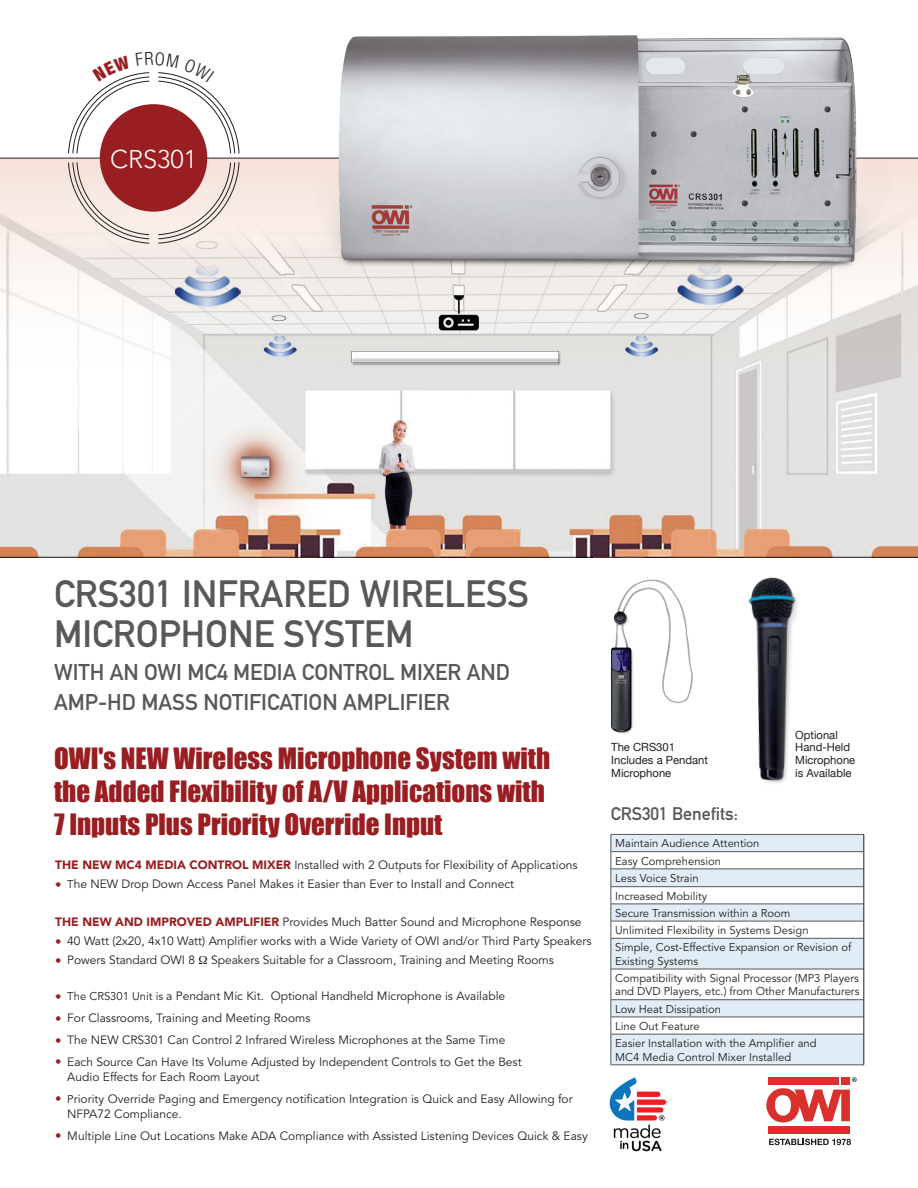
<style>
.page{position:relative;width:918px;height:1188px;background:#fff}
.page>*{position:absolute;margin:0;border:0;box-sizing:border-box;transform-origin:0 0}
.Main_Adjective_Title{font:700 37.5px "DIN Alternate";color:#57585a}
.Main_Adjective_Title-2{font:27px/33px "Impact";color:#981e21}
.Main_Model_Number_To{font:300 25.5px "Avenir";color:#fff}
.Main_Adjective_Title-3{font:700 22.5px "DIN Alternate";color:#57585a}
.Features{font:700 18px "DIN Alternate";color:#57585a}
.Specs_Avenir_Book{font:12px/15px "Avenir";color:#231f20}
.Specs_Avenir_Book-2{font:11.25px/13.5px "Avenir";color:#231f20}
.t1{font:11.25px "Helvetica Neue";color:#231f20}
.s1{font-weight:900;color:#981e21}
.s2{font-size:12.75px;color:#981e21}
.s3{font-size:11.25px}
</style>
<div class="page">
<svg style="left:0;top:159px;width:918px;height:398px"></svg>
<hr style="left:0;top:158px;width:918px;height:1px;background:#231f20">
<img style="left:610px;top:579px;width:83px;height:155px">
<img style="left:748px;top:577px;width:49px;height:206px">
<div style="left:768px;top:1126px;width:82px;height:8px;background:#da302d"></div>
<svg style="left:766px;top:1077px;width:91px;height:46px"></svg>
<svg style="left:769px;top:1139px;width:82px;height:6px"></svg>
<hr style="left:0;top:557px;width:918px;height:1px;background:#231f20">
<svg style="left:612px;top:835px;width:252px;height:230px;fill:#e1ecf7"></svg>
<hr style="left:611px;top:834px;width:253px;height:1px;background:#57585a">
<hr style="left:611px;top:851px;width:253px;height:1px;background:#57585a">
<hr style="left:611px;top:869px;width:253px;height:1px;background:#57585a">
<hr style="left:611px;top:886px;width:253px;height:1px;background:#57585a">
<hr style="left:611px;top:904px;width:253px;height:1px;background:#57585a">
<hr style="left:611px;top:921px;width:253px;height:1px;background:#57585a">
<svg style="left:611px;top:835px;width:1px;height:103px"></svg>
<hr style="left:611px;top:938px;width:253px;height:1px;background:#57585a">
<hr style="left:611px;top:938px;width:1px;height:31px;background:#57585a">
<hr style="left:611px;top:969px;width:253px;height:1px;background:#57585a">
<hr style="left:611px;top:969px;width:1px;height:31px;background:#57585a">
<hr style="left:611px;top:999px;width:253px;height:1px;background:#57585a">
<hr style="left:611px;top:1017px;width:253px;height:1px;background:#57585a">
<svg style="left:611px;top:1000px;width:1px;height:34px"></svg>
<hr style="left:611px;top:1034px;width:253px;height:1px;background:#57585a">
<hr style="left:611px;top:1034px;width:1px;height:31px;background:#57585a">
<hr style="left:611px;top:1065px;width:253px;height:1px;background:#57585a">
<svg style="left:864px;top:835px;width:1px;height:103px"></svg>
<hr style="left:864px;top:938px;width:1px;height:31px;background:#231f20">
<hr style="left:864px;top:969px;width:1px;height:31px;background:#231f20">
<svg style="left:864px;top:1000px;width:1px;height:34px"></svg>
<hr style="left:864px;top:1034px;width:1px;height:31px;background:#231f20">
<img style="left:299px;top:35px;width:594px;height:275px">
<img style="left:609px;top:1077px;width:58px;height:75px">
<svg style="left:68px;top:72px;width:171px;height:172px"></svg>
<p class="Main_Model_Number_To" style="left:110px;top:144px;width:89px">CRS301</p>
<p class="Main_Adjective_Title" style="left:54px;top:565px;width:477px">CRS301 INFRARED WIRELESS</p>
<p class="Main_Adjective_Title" style="left:54px;top:605px;width:361px">MICROPHONE SYSTEM</p>
<p class="Main_Adjective_Title-3" style="left:54px;top:655px;width:458px">WITH AN OWI MC4 MEDIA CONTROL MIXER AND</p>
<p class="Main_Adjective_Title-3" style="left:54px;top:685px;width:397px">AMP-HD MASS NOTIFICATION AMPLIFIER</p>
<p class="Main_Adjective_Title-2" style="left:54px;top:741px;width:498px">OWI's NEW Wireless Microphone System with the Added Flexibility of A/V Applications with</p>
<p class="Main_Adjective_Title-2" style="left:54px;top:807px;width:390px">7 Inputs Plus Priority Override Input</p>
<p class="Specs_Avenir_Book" style="left:55px;top:858px;width:524px"><span class="s1">THE NEW MC4 MEDIA CONTROL MIXER</span> Installed with 2 Outputs for Flexibility of Applications</p>
<p class="Specs_Avenir_Book" style="left:55px;top:877px;width:460px"><span class="s2">•</span> <span class="s3">T</span>he NEW Drop Down Access Panel Makes it Easier than Ever to Install and Connect</p>
<p class="Specs_Avenir_Book" style="left:55px;top:915px;width:528px"><span class="s1">THE NEW AND IMPROVED AMPLIFIER</span> Provides Much Batter Sound and Microphone Response</p>
<p class="Specs_Avenir_Book" style="left:55px;top:934px;width:538px"><span class="s2">•</span> 40 Watt (2x20, 4x10 Watt) Amplifier works with a Wide Variety of OWI and/or Third Party Speakers</p>
<p class="Specs_Avenir_Book" style="left:55px;top:953px;width:141px"><span class="s2">•</span> Powers Standard OWI 8</p>
<p class="Specs_Avenir_Book" style="left:211px;top:953px;width:344px">Speakers Suitable for a Classroom, Training and Meeting Rooms</p>
<p class="Specs_Avenir_Book" style="left:55px;top:989px;width:451px"><span class="s2">•</span> <span class="s3">The CRS301 Unit is</span> a Pendant Mic Kit. Optional Handheld Microphone is Available</p>
<p class="Specs_Avenir_Book" style="left:55px;top:1011px;width:257px"><span class="s2">•</span> For Classrooms, Training and Meeting Rooms</p>
<p class="Specs_Avenir_Book" style="left:55px;top:1033px;width:452px"><span class="s2">•</span> The NEW CRS301 Can Control 2 Infrared Wireless Microphones at the Same Time</p>
<p class="Specs_Avenir_Book" style="left:67px;top:1054px;width:456px;text-indent:-12px"><span class="s2">•</span> Each Source Can Have Its Volume Adjusted by Independent Controls to Get the Best<br>Audio Effects for Each Room Layout</p>
<p class="Specs_Avenir_Book" style="left:67px;top:1091px;width:507px;text-indent:-12px"><span class="s2">•</span> <span class="s3">P</span>riority Override Paging and Emergency notification Integration is Quick and Easy Allowing for<br>NFPA72 Compliance.</p>
<p class="Specs_Avenir_Book" style="left:55px;top:1128px;width:534px"><span class="s2">•</span> Multiple Line Out Locations Make ADA Compliance with Assisted Listening Devices Quick &amp; Easy</p>
<p class="t1" style="left:611px;top:739px;width:65px">The CRS301</p>
<p class="t1" style="left:611px;top:752px;width:98px">Includes a Pendant</p>
<p class="t1" style="left:611px;top:765px;width:62px">Microphone</p>
<p class="t1" style="left:795px;top:727px;width:44px">Optional</p>
<p class="t1" style="left:795px;top:739px;width:56px">Hand-Held</p>
<p class="t1" style="left:795px;top:752px;width:62px">Microphone</p>
<p class="t1" style="left:795px;top:765px;width:58px">is Available</p>
<p class="Features" style="left:611px;top:800px;width:129px">CRS301 Benefits:</p>
<p class="Specs_Avenir_Book-2" style="left:615px;top:837px;width:146px">Maintain Audience Attention</p>
<p class="Specs_Avenir_Book-2" style="left:615px;top:854px;width:107px">Easy Comprehension</p>
<p class="Specs_Avenir_Book-2" style="left:615px;top:871px;width:85px">Less Voice Strain</p>
<p class="Specs_Avenir_Book-2" style="left:615px;top:889px;width:94px">Increased Mobility</p>
<p class="Specs_Avenir_Book-2" style="left:615px;top:906px;width:177px">Secure Transmission within a Room</p>
<p class="Specs_Avenir_Book-2" style="left:615px;top:924px;width:195px">Unlimited Flexibility in Systems Design</p>
<p class="Specs_Avenir_Book-2" style="left:615px;top:941px;width:238px">Simple, Cost-Effective Expansion or Revision of<br>Existing Systems</p>
<p class="Specs_Avenir_Book-2" style="left:615px;top:972px;width:246px">Compatibility with Signal Processor (MP3 Players and DVD Players, etc.) from Other Manufacturers</p>
<p class="Specs_Avenir_Book-2" style="left:615px;top:1002px;width:108px">Low Heat Dissipation</p>
<p class="Specs_Avenir_Book-2" style="left:615px;top:1020px;width:86px">Line Out Feature</p>
<p class="Specs_Avenir_Book-2" style="left:615px;top:1037px;width:203px">Easier Installation with the Amplifier and</p>
<p class="Specs_Avenir_Book-2" style="left:615px;top:1050px;width:178px">MC4 Media Control Mixer Installed</p>
</div>
